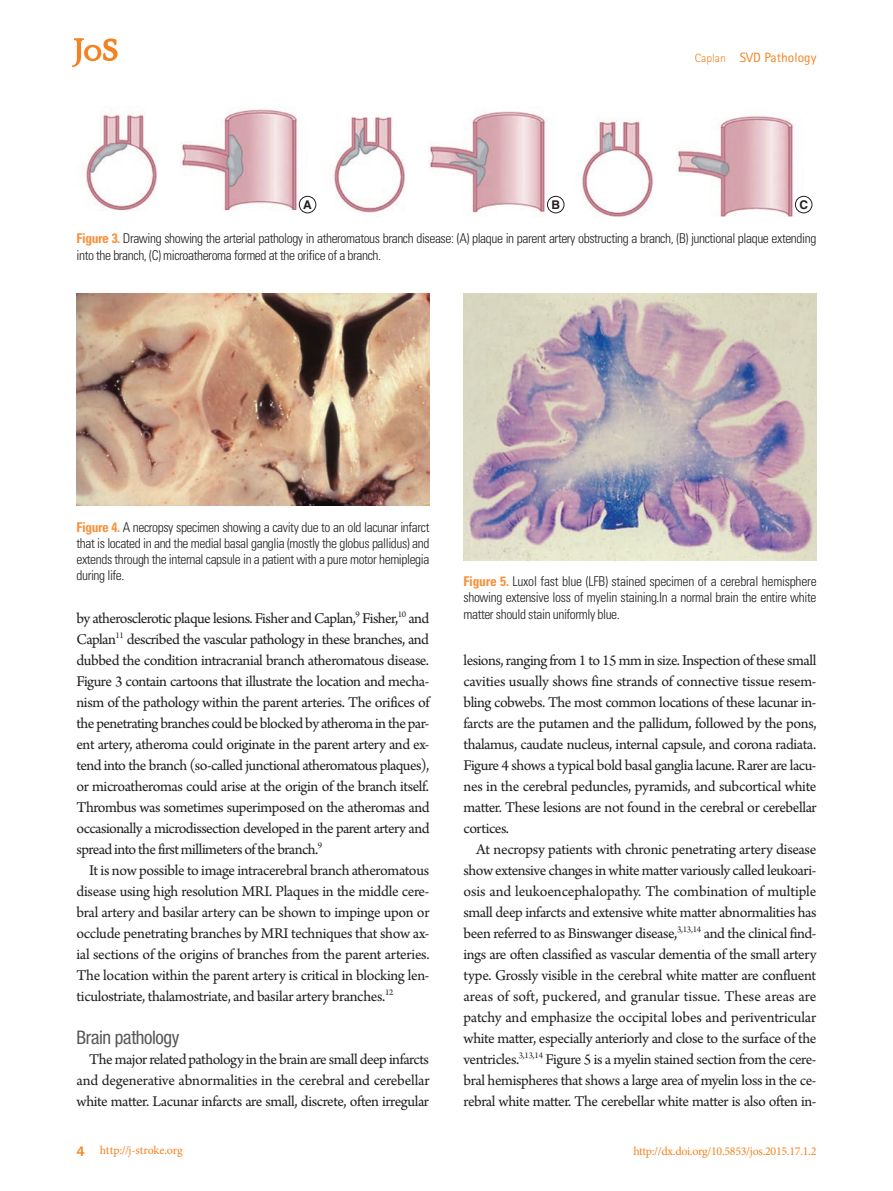
<style>
.page{position:relative;width:893px;height:1191px;background:#fff}
.page>*{position:absolute;margin:0;border:0;box-sizing:border-box;transform-origin:0 0}
.중제목{font:condensed 18.75px "Helvetica Neue LT Std";letter-spacing:-.02em;color:#57585a}
.본문{font:15.75px/21px "Arno Pro";letter-spacing:-.03em;color:#231f20;text-align:justify}
.표제목_그림설명{font:300 condensed 13.5px/16.2px "Univers LT Std";letter-spacing:-.03em;color:#231f20;text-align:justify}
.하시라_저자및제목{font:13.5px "Rotis Sans Serif Std";color:#f58220}
.t1{font:12px "Minion Pro";letter-spacing:-.025em;color:#f58220}
.t2{font:700 12px "Helvetica LT Std";color:#231f20}
.s1{font-weight:300;font-size:12px}
.s2{font-weight:700;color:#f6923c}
.s3{font-family:"Rotis Semi Sans Std";font-weight:800;font-size:15px}
</style>
<div class="page">
<svg style="left:72px;top:38px;width:46px;height:29px"></svg>
<img style="left:86px;top:106px;width:231px;height:108px">
<img style="left:334px;top:111px;width:231px;height:104px">
<img style="left:582px;top:116px;width:231px;height:101px">
<div style="left:299px;top:196px;width:17px;height:17px;background:#fff;border-radius:50%"></div>
<div style="left:299px;top:196px;width:17px;height:17px;border:1px solid #231f20;border-radius:50%"></div>
<div style="left:547px;top:196px;width:17px;height:17px;background:#fff;border-radius:50%"></div>
<div style="left:547px;top:196px;width:17px;height:17px;border:1px solid #231f20;border-radius:50%"></div>
<div style="left:795px;top:196px;width:17px;height:17px;background:#fff;border-radius:50%"></div>
<div style="left:795px;top:196px;width:17px;height:17px;border:1px solid #231f20;border-radius:50%"></div>
<img style="left:77px;top:293px;width:352px;height:212px">
<img style="left:463px;top:293px;width:353px;height:267px">
<p class="하시라_저자및제목" style="left:695px;top:50px;width:123px"><span class="s1">Caplan</span> SVD Pathology</p>
<p class="t2" style="left:303px;top:197px;width:10px">A</p>
<p class="t2" style="left:551px;top:197px;width:10px">B</p>
<p class="t2" style="left:799px;top:197px;width:10px">C</p>
<p class="표제목_그림설명" style="left:77px;top:231px;width:741px"><span class="s2">Figure 3.</span> Drawing showing the arterial pathology in atheromatous branch disease: (A) plaque in parent artery obstructing a branch, (B) junctional plaque extending into the branch, (C) microatheroma formed at the orifice of a branch.</p>
<p class="표제목_그림설명" style="left:77px;top:518px;width:354px"><span class="s2">Figure 4.</span> A necropsy specimen showing a cavity due to an old lacunar infarct that is located in and the medial basal ganglia (mostly the globus pallidus) and extends through the internal capsule in a patient with a pure motor hemiplegia during life.</p>
<p class="본문" style="left:77px;top:609px;width:355px">by atherosclerotic plaque lesions. Fisher and Caplan,<sup>9</sup> Fisher,<sup>10</sup> and Caplan<sup>11</sup> described the vascular pathology in these branches, and dubbed the condition intracranial branch atheromatous disease.<br>Figure 3 contain cartoons that illustrate the location and mecha&shy;nism of the pathology within the parent arteries. The orifices of the penetrating branches could be blocked by atheroma in the par&shy;ent artery, atheroma could originate in the parent artery and ex&shy;tend into the branch (so-called junctional atheromatous plaques), or microatheromas could arise at the origin of the branch itself.<br>Thrombus was sometimes superimposed on the atheromas and occasionally a microdissection developed in the parent artery and spread into the first millimeters of the branch.<sup>9</sup></p>
<p class="본문" style="left:77px;top:861px;width:355px;text-indent:13px">It is now possible to image intracerebral branch atheromatous disease using high resolution MRI. Plaques in the middle cere&shy;bral artery and basilar artery can be shown to impinge upon or occlude penetrating branches by MRI techniques that show ax&shy;ial sections of the origins of branches from the parent arteries.<br>The location within the parent artery is critical in blocking len&shy;ticulostriate, thalamostriate, and basilar artery branches.<sup>12</sup></p>
<p class="중제목" style="left:77px;top:1026px;width:105px">Brain pathology</p>
<p class="본문" style="left:77px;top:1050px;width:354px;text-indent:13px">The major related pathology in the brain are small deep infarcts and degenerative abnormalities in the cerebral and cerebellar white matter. Lacunar infarcts are small, discrete, often irregular</p>
<p class="표제목_그림설명" style="left:463px;top:573px;width:355px"><span class="s2">Figure 5.</span> Luxol fast blue (LFB) stained specimen of a cerebral hemisphere showing extensive loss of myelin staining.In a normal brain the entire white matter should stain uniformly blue.</p>
<p class="본문" style="left:463px;top:651px;width:355px">lesions, ranging from 1 to 15 mm in size. Inspection of these small cavities usually shows fine strands of connective tissue resem&shy;bling cobwebs. The most common locations of these lacunar in&shy;farcts are the putamen and the pallidum, followed by the pons, thalamus, caudate nucleus, internal capsule, and corona radiata.<br>Figure 4 shows a typical bold basal ganglia lacune. Rarer are lacu&shy;nes in the cerebral peduncles, pyramids, and subcortical white matter. These lesions are not found in the cerebral or cerebellar cortices.</p>
<p class="본문" style="left:463px;top:840px;width:354px;text-indent:13px">At necropsy patients with chronic penetrating artery disease show extensive changes in white matter variously called leukoari&shy;osis and leukoencephalopathy. The combination of multiple small deep infarcts and extensive white matter abnormalities has been referred to as Binswanger disease,<sup>3,13,14</sup> and the clinical find&shy;ings are often classified as vascular dementia of the small artery type. Grossly visible in the cerebral white matter are confluent areas of soft, puckered, and granular tissue. These areas are patchy and emphasize the occipital lobes and periventricular white matter, especially anteriorly and close to the surface of the ventricles.<sup>3,13,14</sup> Figure 5 is a myelin stained section from the cere&shy;bral hemispheres that shows a large area of myelin loss in the ce&shy;rebral white matter. The cerebellar white matter is also often in-</p>
<p class="t1" style="left:77px;top:1142px;width:108px"><span class="s3">4</span> http://j-stroke.org</p>
<p class="t1" style="left:633px;top:1143px;width:185px">http://dx.doi.org/10.5853/jos.2015.17.1.2</p>
</div>
